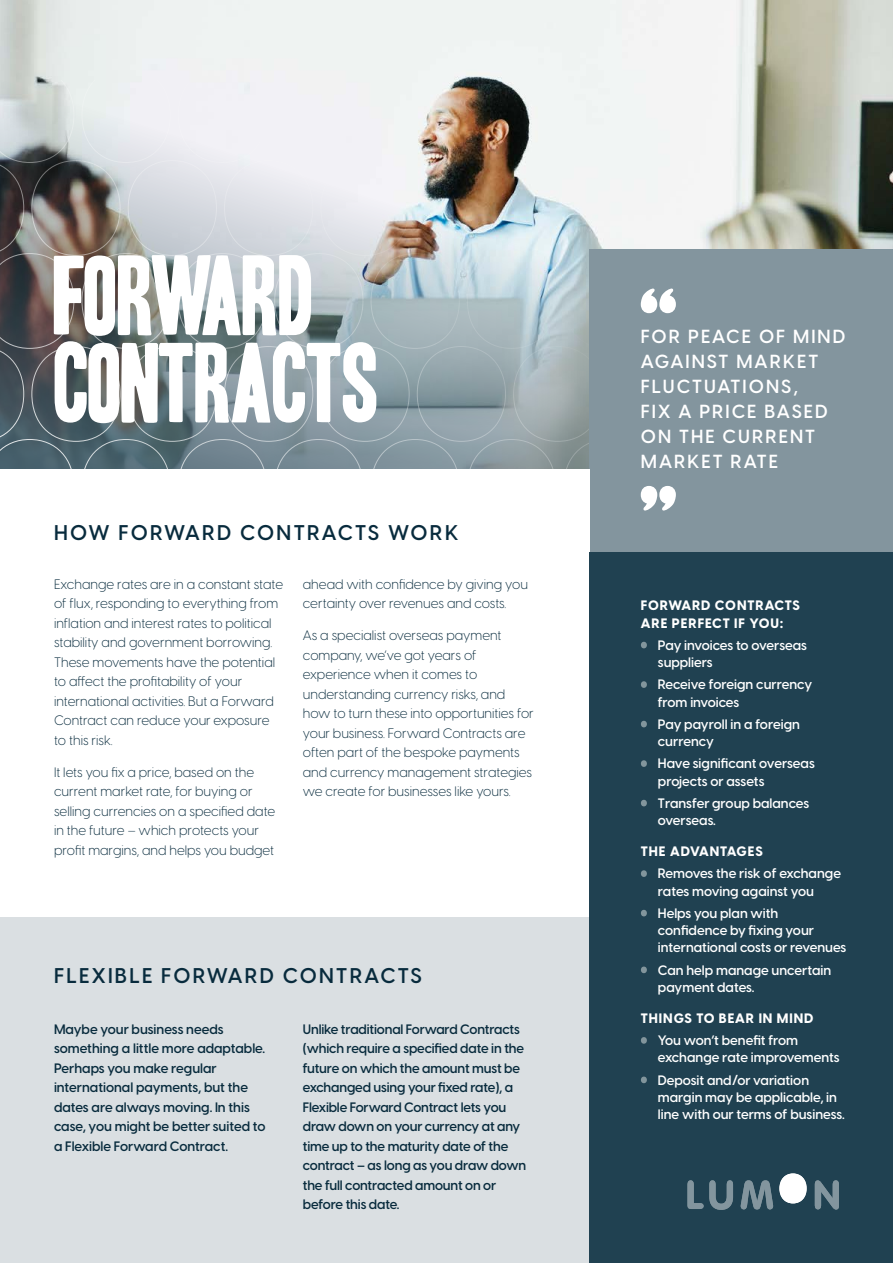
<style>
.page{position:relative;width:893px;height:1263px;background:#fff}
.page>*{position:absolute;margin:0;border:0;box-sizing:border-box;transform-origin:0 0}
.t1{font:97.5px/87.3px "Headline One HPLHS";letter-spacing:-.02em;color:#fff}
.t2{font:600 21px "Visby CF";letter-spacing:.11em;color:#082b3d}
.t3{font:600 18.75px/25px "Visby CF";letter-spacing:.11em;color:#fff}
.t4{font:300 13.5px/19.5px "Visby CF";color:#082b3d}
.t5{font:600 13.5px/19.5px "Visby CF";letter-spacing:-.01em;color:#082b3d}
.t6{font:600 13.5px/17.2px "Visby CF";color:#fff}
.t7{font:800 13.5px/17.2px "Visby CF";letter-spacing:.07em;color:#fff}
</style>
<div class="page">
<img style="left:0;top:0;width:893px;height:469px">
<svg style="left:82px;top:80px;width:89px;height:83px"></svg>
<div style="left:178px;top:80px;width:89px;height:83px;background:#f2f1f6"></div>
<div style="left:274px;top:80px;width:89px;height:83px;background:#f2f1f6"></div>
<img style="left:371px;top:80px;width:89px;height:83px">
<img style="left:467px;top:80px;width:89px;height:83px">
<div style="left:563px;top:80px;width:81px;height:83px;background:#f1f5f4"></div>
<svg style="left:0;top:80px;width:74px;height:389px;background:#6a6c6e"></svg>
<svg style="left:82px;top:439px;width:89px;height:30px;background:#526a74"></svg>
<svg style="left:178px;top:439px;width:89px;height:30px;background:#718590"></svg>
<svg style="left:274px;top:439px;width:89px;height:30px;background:#7d8f99"></svg>
<svg style="left:371px;top:439px;width:89px;height:30px;background:#8799a2"></svg>
<svg style="left:467px;top:439px;width:89px;height:30px;background:#909da2"></svg>
<svg style="left:563px;top:439px;width:26px;height:30px"></svg>
<div style="left:589px;top:249px;width:304px;height:303px;background:#83959e"></div>
<div style="left:0;top:917px;width:590px;height:346px;background:#dadfe2"></div>
<div style="left:590px;top:552px;width:303px;height:711px;background:#204151"></div>
<svg style="left:641px;top:642px;width:6px;height:6px"></svg>
<div style="left:641px;top:681px;width:6px;height:7px;background:#82959c;border-radius:50%"></div>
<svg style="left:641px;top:721px;width:6px;height:6px"></svg>
<div style="left:641px;top:760px;width:6px;height:7px;background:#82959c;border-radius:50%"></div>
<svg style="left:641px;top:800px;width:6px;height:6px"></svg>
<div style="left:641px;top:870px;width:6px;height:7px;background:#82959c;border-radius:50%"></div>
<svg style="left:641px;top:910px;width:6px;height:6px"></svg>
<div style="left:641px;top:966px;width:6px;height:7px;background:#82959c;border-radius:50%"></div>
<div style="left:641px;top:1037px;width:6px;height:7px;background:#82959c;border-radius:50%"></div>
<div style="left:641px;top:1076px;width:6px;height:7px;background:#82959c;border-radius:50%"></div>
<svg style="left:641px;top:486px;width:35px;height:25px"></svg>
<svg style="left:563px;top:253px;width:113px;height:96px"></svg>
<svg style="left:687px;top:1180px;width:46px;height:30px"></svg>
<svg style="left:741px;top:1180px;width:32px;height:29px"></svg>
<div style="left:779px;top:1173px;width:28px;height:30px;background:#fff;border-radius:50%"></div>
<svg style="left:815px;top:1180px;width:24px;height:29px"></svg>
<h1 class="t1" style="left:54px;top:254px;width:328px">FORWARD<br>CONTRACTS</h1>
<h2 class="t2" style="left:54px;top:519px;width:406px">HOW FORWARD CONTRACTS WORK</h2>
<p class="t4" style="left:54px;top:574px;width:231px">Exchange rates are in a constant state of flux, responding to everything from inflation and interest rates to political stability and government borrowing.<br>These movements have the potential to affect the profitability of your international activities. But a Forward Contract can reduce your exposure to this risk.</p>
<p class="t4" style="left:54px;top:762px;width:223px">It lets you fix a price, based on the current market rate, for buying or selling currencies on a specified date in the future – which protects your profit margins, and helps you budget</p>
<p class="t4" style="left:303px;top:574px;width:227px">ahead with confidence by giving you certainty over revenues and costs.</p>
<p class="t4" style="left:303px;top:626px;width:233px">As a specialist overseas payment company, we’ve got years of experience when it comes to understanding currency risks, and how to turn these into opportunities for your business. Forward Contracts are often part of the bespoke payments and currency management strategies we create for businesses like yours.</p>
<h2 class="t2" style="left:54px;top:963px;width:369px">FLEXIBLE FORWARD CONTRACTS</h2>
<p class="t5" style="left:54px;top:1019px;width:213px">Maybe your business needs something a little more adaptable.<br>Perhaps you make regular international payments, but the dates are always moving. In this case, you might be better suited to a Flexible Forward Contract.</p>
<p class="t5" style="left:303px;top:1019px;width:225px">Unlike traditional Forward Contracts (which require a specified date in the future on which the amount must be exchanged using your fixed rate), a<br>Flexible Forward Contract lets you draw down on your currency at any time up to the maturity date of the contract – as long as you draw down the full contracted amount on or before this date.</p>
<h3 class="t3" style="left:641px;top:323px;width:206px">FOR PEACE OF MIND<br>AGAINST MARKET<br>FLUCTUATIONS,<br>FIX A PRICE BASED<br>ON THE CURRENT<br>MARKET RATE</h3>
<p class="t7" style="left:641px;top:597px;width:160px">FORWARD CONTRACTS<br>ARE PERFECT IF YOU:</p>
<p class="t6" style="left:658px;top:636px;width:151px">Pay invoices to overseas suppliers</p>
<p class="t6" style="left:658px;top:676px;width:156px">Receive foreign currency from invoices</p>
<p class="t6" style="left:658px;top:715px;width:144px">Pay payroll in a foreign currency</p>
<p class="t6" style="left:658px;top:755px;width:158px">Have significant overseas projects or assets</p>
<p class="t6" style="left:658px;top:794px;width:153px">Transfer group balances overseas.</p>
<p class="t7" style="left:641px;top:843px;width:123px">THE ADVANTAGES</p>
<p class="t6" style="left:658px;top:865px;width:185px">Removes the risk of exchange rates moving against you</p>
<p class="t6" style="left:658px;top:904px;width:190px">Helps you plan with confidence by fixing your international costs or revenues</p>
<p class="t6" style="left:658px;top:961px;width:175px">Can help manage uncertain payment dates.</p>
<p class="t7" style="left:641px;top:1010px;width:174px">THINGS TO BEAR IN MIND</p>
<p class="t6" style="left:658px;top:1032px;width:183px">You won’t benefit from exchange rate improvements</p>
<p class="t6" style="left:658px;top:1071px;width:188px">Deposit and/or variation margin may be applicable, in line with our terms of business.</p>
</div>
